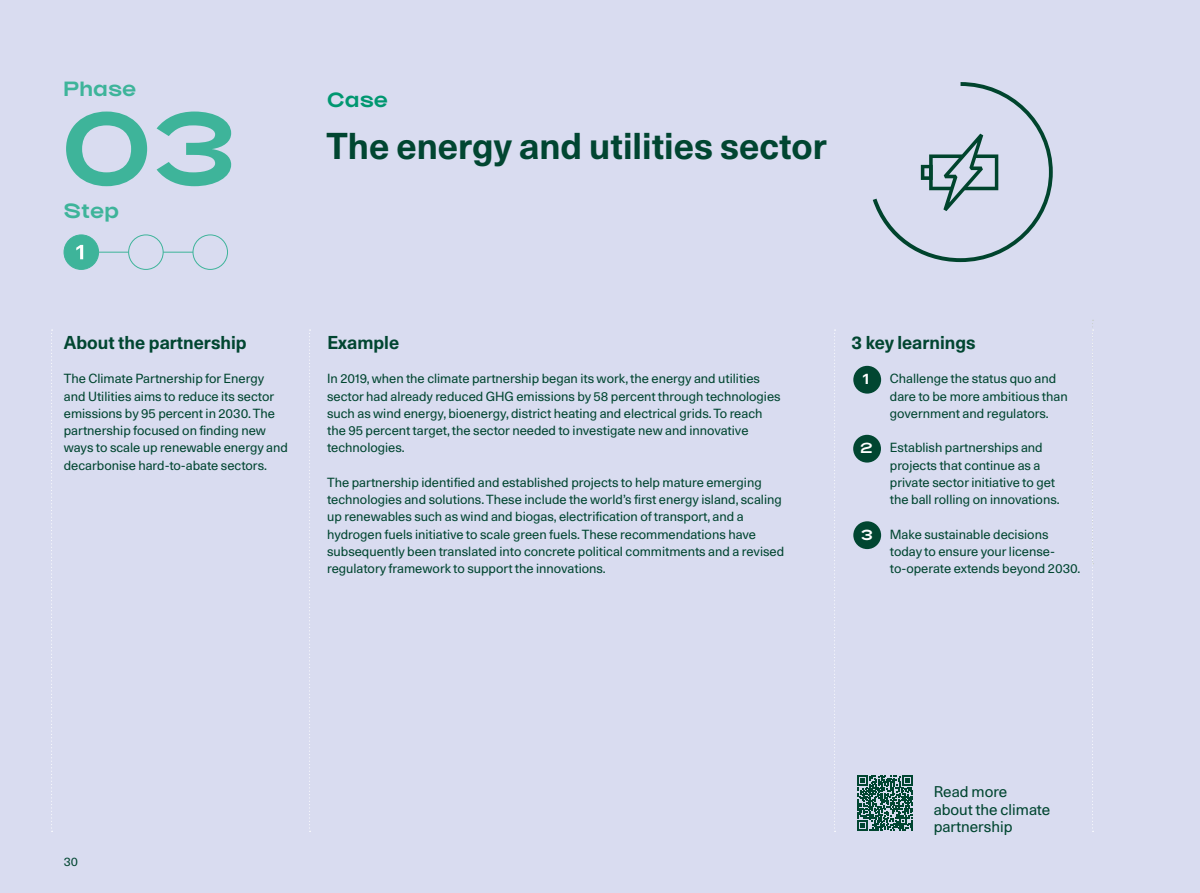
<style>
.page{position:relative;width:1200px;height:893px;background:#fff}
.page>*{position:absolute;margin:0;border:0;box-sizing:border-box;transform-origin:0 0}
.ES_PARTNERSKAB_Rubri{font:700 90px "Broad Sans";color:#3eb49a}
.SOG_Rubrik_24_34{font:700 36px "Unica 77 LL";color:#014631}
.SOG_Brød_8_5_11_5{font:700 18px "Unica 77 LL";color:#014631}
.ES_PARTNERSKAB_Rubri-2{font:700 18px "Broad Sans";letter-spacing:.05em;color:#3eb49a}
.SOG_Rubrik_24_34-2{font:700 18px "Broad Sans";color:#009770}
.SoG_Manchet{font:15px "Unica 77 LL";color:#014631}
.SOG_Brød_8_5_11_5-2{font:12.75px/17.2px "Unica 77 LL";color:#014631}
.SoG_Boks_Lille_Rubri{font:700 12.75px "Broad Sans";color:#fff}
.SOG_Label{font:12px "Unica 77 LL";color:#014631}
</style>
<div class="page">
<div style="left:0;top:0;width:1199px;height:893px;background:#d9dcf0"></div>
<svg style="left:872px;top:82px;width:180px;height:180px"></svg>
<svg style="left:309px;top:330px;width:1px;height:502px"></svg>
<svg style="left:51px;top:330px;width:2px;height:502px"></svg>
<svg style="left:834px;top:330px;width:1px;height:502px"></svg>
<svg style="left:1092px;top:320px;width:1px;height:512px"></svg>
<hr style="left:99px;top:252px;width:129px;height:1px;background:#3eb49a">
<div style="left:64px;top:235px;width:34px;height:34px;background:#3eb49a;border-radius:50%"></div>
<svg style="left:76px;top:245px;width:7px;height:14px"></svg>
<div style="left:64px;top:235px;width:35px;height:35px;border:1px solid #3eb49a;border-radius:50%"></div>
<div style="left:129px;top:235px;width:34px;height:34px;background:#d9dcf0;border-radius:50%"></div>
<div style="left:128px;top:235px;width:35px;height:35px;border:1px solid #3eb49a;border-radius:50%"></div>
<div style="left:193px;top:235px;width:34px;height:34px;background:#d9dcf0;border-radius:50%"></div>
<div style="left:193px;top:235px;width:35px;height:35px;border:1px solid #3eb49a;border-radius:50%"></div>
<svg style="left:857px;top:775px;width:55px;height:56px"></svg>
<div style="left:853px;top:366px;width:27px;height:28px;background:#014631;border-radius:50%"></div>
<div style="left:853px;top:435px;width:27px;height:28px;background:#014631;border-radius:50%"></div>
<div style="left:853px;top:521px;width:27px;height:28px;background:#014631;border-radius:50%"></div>
<p class="ES_PARTNERSKAB_Rubri-2" style="left:64px;top:78px;width:74px">Phase</p>
<p class="ES_PARTNERSKAB_Rubri" style="left:64px;top:95px;width:171px">03</p>
<p class="ES_PARTNERSKAB_Rubri-2" style="left:64px;top:200px;width:56px">Step</p>
<p class="SOG_Rubrik_24_34-2" style="left:327px;top:89px;width:62px">Case</p>
<p class="SOG_Rubrik_24_34" style="left:326px;top:121px;width:502px">The energy and utilities sector</p>
<p class="SOG_Brød_8_5_11_5" style="left:64px;top:330px;width:184px">About the partnership</p>
<p class="SOG_Brød_8_5_11_5-2" style="left:64px;top:370px;width:225px">The Climate Partnership for Energy and Utilities aims to reduce its sector emissions by 95 percent in 2030. The partnership focused on finding new ways to scale up renewable energy and decarbonise hard-to-abate sectors.</p>
<p class="SOG_Brød_8_5_11_5" style="left:327px;top:330px;width:73px">Example</p>
<p class="SOG_Brød_8_5_11_5" style="left:851px;top:330px;width:125px">3 key learnings</p>
<p class="SOG_Brød_8_5_11_5-2" style="left:327px;top:370px;width:455px">In 2019, when the climate partnership began its work, the energy and utilities sector had already reduced GHG emissions by 58 percent through technologies such as wind energy, bioenergy, district heating and electrical grids. To reach the 95 percent target, the sector needed to investigate new and innovative technologies.</p>
<p class="SOG_Brød_8_5_11_5-2" style="left:327px;top:473px;width:458px">The partnership identified and established projects to help mature emerging technologies and solutions. These include the world’s first energy island, scaling up renewables such as wind and biogas, electrification of transport, and a hydrogen fuels initiative to scale green fuels. These recommendations have subsequently been translated into concrete political commitments and a revised regulatory framework to support the innovations.</p>
<p class="SoG_Boks_Lille_Rubri" style="left:862px;top:371px;width:8px">1</p>
<p class="SoG_Boks_Lille_Rubri" style="left:860px;top:440px;width:14px">2</p>
<p class="SoG_Boks_Lille_Rubri" style="left:860px;top:527px;width:13px">3</p>
<p class="SOG_Brød_8_5_11_5-2" style="left:889px;top:370px;width:179px">Challenge the status quo and dare to be more ambitious than government and regulators.</p>
<p class="SOG_Brød_8_5_11_5-2" style="left:889px;top:439px;width:171px">Establish partnerships and projects that continue as a private sector initiative to get the ball rolling on innovations.</p>
<p class="SOG_Brød_8_5_11_5-2" style="left:889px;top:525px;width:192px">Make sustainable decisions today to ensure your license&shy;to-operate extends beyond 2030.</p>
<p class="SOG_Label" style="left:64px;top:854px;width:16px">30</p>
<p class="SoG_Manchet" style="left:933px;top:782px;width:75px">Read more</p>
<p class="SoG_Manchet" style="left:933px;top:799px;width:118px">about the climate</p>
<p class="SoG_Manchet" style="left:933px;top:817px;width:80px">partnership</p>
</div>
